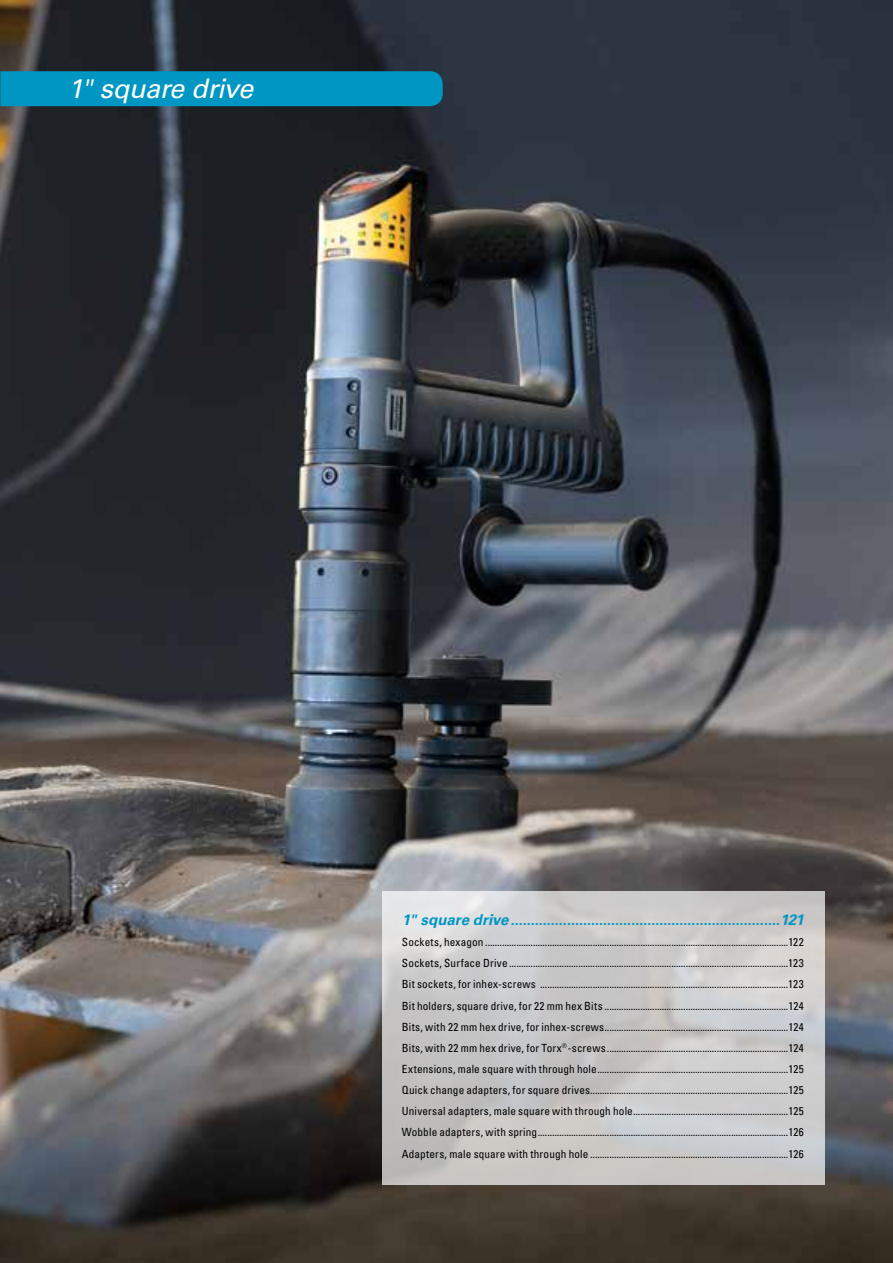
<style>
.page{position:relative;width:893px;height:1263px;background:#fff}
.page>*{position:absolute;margin:0;border:0;box-sizing:border-box;transform-origin:0 0}
.t1{font:italic 27px "Univers LT Std";letter-spacing:-.015em;color:#fff}
.t2{font:italic 700 15px "Univers LT Std";color:#0096c3}
.t3{font:condensed 11.25px/21.1px "Univers LT Std";letter-spacing:.01em;color:#000;text-align:justify}
</style>
<div class="page">
<img style="left:0;top:0;width:893px;height:1263px">
<div style="left:0;top:71px;width:443px;height:35px;background:#0096c3"></div>
<svg style="left:383px;top:891px;width:442px;height:293px;background:#cacaca"></svg>
<h1 class="t1" style="left:68px;top:73px;width:186px">1" square drive</h1>
<h2 class="t2" style="left:402px;top:911px;width:403px">1" square drive...................................................................121</h2>
<p class="t3" style="left:402px;top:931px;width:404px">Sockets, hexagon ...............................................................................................................................122<br>Sockets, Surface Drive .....................................................................................................................123<br>Bit sockets, for inhex-screws ........................................................................................................123<br>Bit holders, square drive, for 22 mm hex Bits .............................................................................124<br>Bits, with 22 mm hex drive, for inhex-screws.............................................................................124<br>Bits, with 22 mm hex drive, for Torx<sup>®</sup>-screws............................................................................124<br>Extensions, male square with through hole................................................................................125<br>Quick change adapters, for square drives...................................................................................125<br>Universal adapters, male square with through hole.................................................................125<br>Wobble adapters, with spring.........................................................................................................126<br>Adapters, male square with through hole ...................................................................................126</p>
</div>
